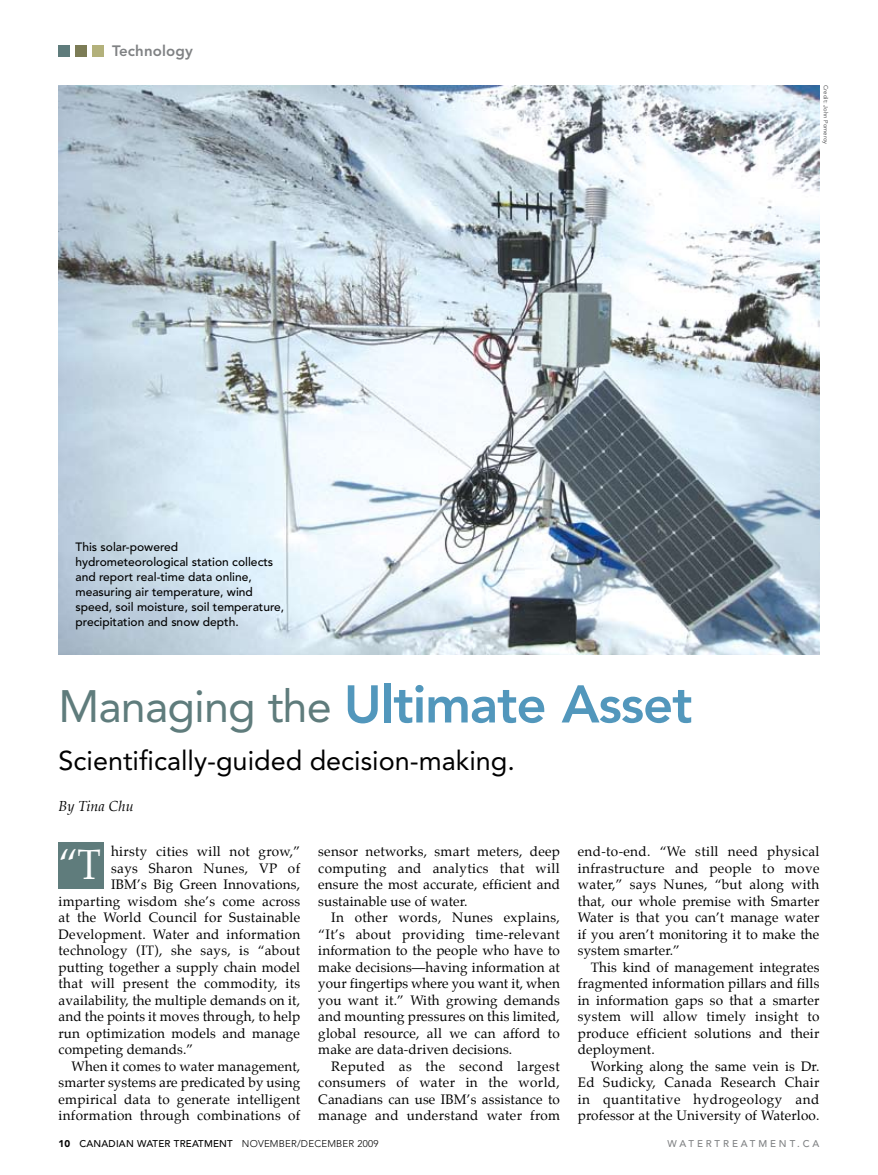
<style>
.page{position:relative;width:878px;height:1175px;background:#fff}
.page>*{position:absolute;margin:0;border:0;box-sizing:border-box;transform-origin:0 0}
.t1{font:800 52.5px "Avenir";letter-spacing:-.02em;color:#5297bc}
.t2{font:42px "Palatino";color:#fff;scale:.91 1}
.t3{font:27px "Avenir";color:#000}
.t4{font:800 15px "Avenir";letter-spacing:.01em;color:#808284}
.t5{font:italic 14.25px "Palatino";letter-spacing:.01em;color:#000}
.t6{font:13.5px/16.5px "Palatino";letter-spacing:.01em;color:#000;text-align:justify}
.t7{font:13.5px "Palatino";letter-spacing:.03em;color:#000}
.t8{font:500 12px/15px "Avenir";color:#000}
.t9{font:500 9.75px "Avenir";letter-spacing:.02em;color:#000}
.t10{font:500 9.75px "Avenir";color:#808284}
.t11{font:6px "Avenir";color:#58595b}
.s1{font-weight:400;font-size:45px;color:#5f7c7c}
.s2{font-weight:900}
.s3{font-weight:300}
</style>
<div class="page">
<img style="left:59px;top:86px;width:760px;height:568px">
<div style="left:59px;top:842px;width:45px;height:46px;background:#5f7c7c"></div>
<div style="left:59px;top:45px;width:11px;height:11px;background:#5f7c7c"></div>
<div style="left:75px;top:45px;width:12px;height:11px;background:#7c7c56"></div>
<div style="left:92px;top:45px;width:12px;height:11px;background:#b3b17b"></div>
<p class="t4" style="left:112px;top:42px;width:82px">Technology</p>
<p class="t11" style="left:829px;top:85px;width:60px;rotate:90deg">Credit: John Pomeroy</p>
<p class="t8" style="left:75px;top:539px;width:210px">This solar-powered hydrometeorological station collects and report real-time data online, measuring air temperature, wind speed, soil moisture, soil temperature, precipitation and snow depth.</p>
<h1 class="t1" style="left:59px;top:673px;width:635px"><span class="s1">Managing the</span> Ultimate Asset</h1>
<h3 class="t3" style="left:59px;top:744px;width:458px">Scientifically-guided decision-making.</h3>
<p class="t5" style="left:59px;top:795px;width:77px">By Tina Chu</p>
<p class="t6" style="left:111px;top:843px;width:191px">hirsty cities will not grow,”</p>
<p class="t7" style="left:111px;top:856px;width:190px">says Sharon Nunes, VP of</p>
<p class="t6" style="left:111px;top:876px;width:190px">IBM’s Big Green Innovations,</p>
<p class="t6" style="left:59px;top:892px;width:243px">imparting wisdom she’s come across</p>
<p class="t6" style="left:59px;top:909px;width:243px">at the World Council for Sustainable</p>
<p class="t6" style="left:59px;top:925px;width:243px">Development. Water and information</p>
<p class="t6" style="left:59px;top:942px;width:243px">technology (IT), she says, is “about</p>
<p class="t6" style="left:59px;top:958px;width:243px">putting together a supply chain model</p>
<p class="t6" style="left:59px;top:975px;width:243px">that will present the commodity, its</p>
<p class="t6" style="left:59px;top:991px;width:243px">availability, the multiple demands on it,</p>
<p class="t6" style="left:59px;top:1008px;width:243px">and the points it moves through, to help</p>
<p class="t6" style="left:59px;top:1024px;width:243px">run optimization models and manage</p>
<p class="t6" style="left:59px;top:1041px;width:136px">competing demands.”</p>
<p class="t6" style="left:71px;top:1057px;width:230px">When it comes to water management,</p>
<p class="t6" style="left:59px;top:1074px;width:243px">smarter systems are predicated by using</p>
<p class="t6" style="left:59px;top:1090px;width:243px">empirical data to generate intelligent</p>
<p class="t6" style="left:59px;top:1107px;width:243px">information through combinations of</p>
<h2 class="t2" style="left:59px;top:830px;width:48px">“T</h2>
<p class="t6" style="left:318px;top:843px;width:243px">sensor networks, smart meters, deep computing and analytics that will ensure the most accurate, efficient and sustainable use of water.</p>
<p class="t6" style="left:318px;top:909px;width:243px;text-indent:13px">In other words, Nunes explains, “It’s about providing time-relevant information to the people who have to make decisions—having information at your fingertips where you want it, when you want it.” With growing demands and mounting pressures on this limited, global resource, all we can afford to make are data-driven decisions.</p>
<p class="t6" style="left:318px;top:1057px;width:243px;text-indent:13px">Reputed as the second largest consumers of water in the world, Canadians can use IBM’s assistance to manage and understand water from</p>
<p class="t6" style="left:577px;top:843px;width:243px">end-to-end. “We still need physical infrastructure and people to move water,” says Nunes, “but along with that, our whole premise with Smarter Water is that you can’t manage water if you aren’t monitoring it to make the system smarter.”</p>
<p class="t6" style="left:577px;top:958px;width:243px;text-indent:13px">This kind of management integrates fragmented information pillars and fills in information gaps so that a smarter system will allow timely insight to produce efficient solutions and their deployment.</p>
<p class="t6" style="left:577px;top:1057px;width:243px;text-indent:13px">Working along the same vein is Dr.<br>Ed Sudicky, Canada Research Chair in quantitative hydrogeology and professor at the University of Waterloo.</p>
<p class="t9" style="left:59px;top:1138px;width:321px"><span class="s2">10</span> CANADIAN WATER TREATMENT <span class="s3">NOVEMBER/DECEMBER 2009</span></p>
<p class="t10" style="left:667px;top:1138px;width:11px">watertreatment</p>
<p class="t10" style="left:797px;top:1138px;width:15px">. ca</p>
</div>
